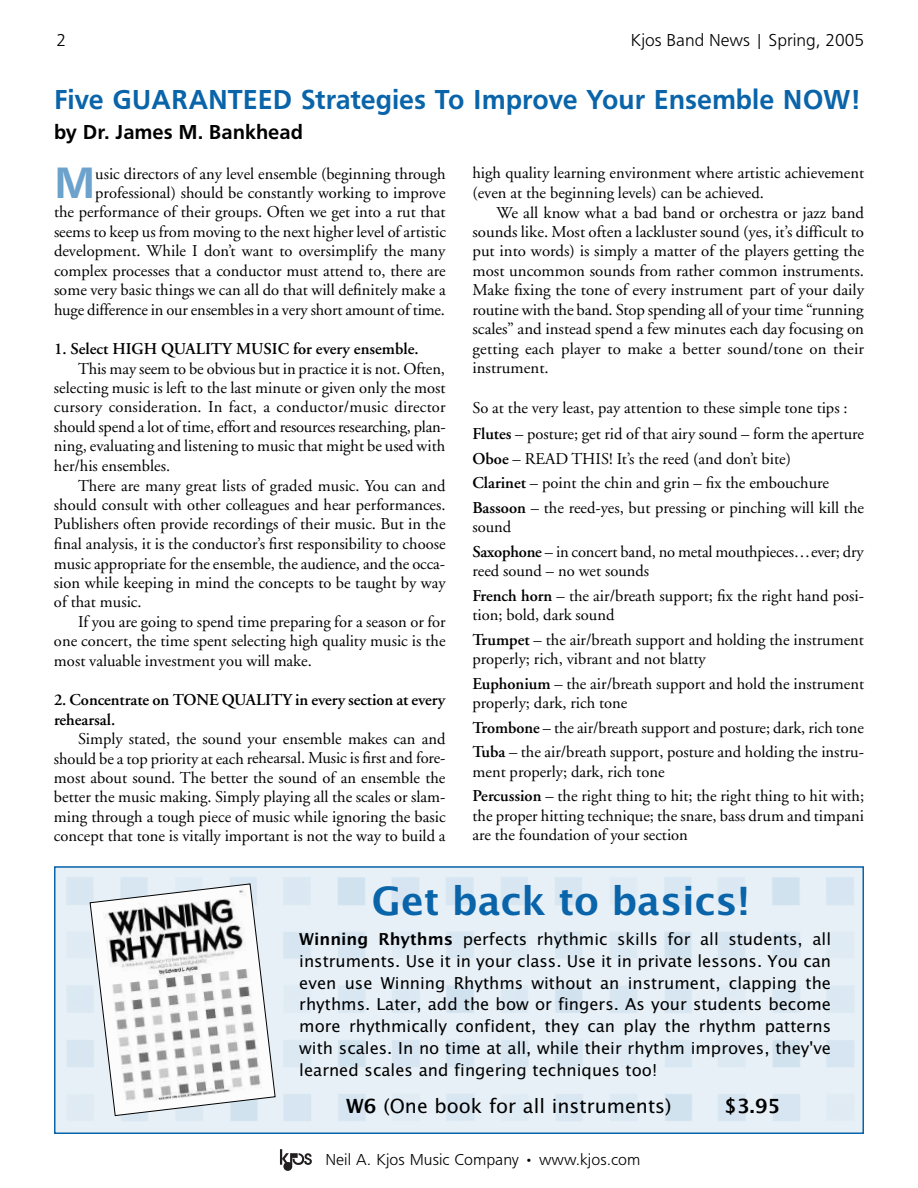
<style>
.page{position:relative;width:918px;height:1188px;background:#fff}
.page>*{position:absolute;margin:0;border:0;box-sizing:border-box;transform-origin:0 0}
.t1{font:45.6px "Frugal Sans Bold DTC";color:#6ca2cb}
.t2{font:700 39px "Lucida Grande";color:#0964a9}
.t3{font:28.5px "Frugal Sans Bold DTC";color:#0964a9}
.t4{font:21px "Frugal Sans Bold DTC";color:#000}
.t5{font:19.5px "Lucida Grande";color:#000}
.t6{font:700 19.5px "Lucida Grande";color:#000}
.t7{font:18px "Frugal Sans Light DTC";color:#000}
.t8{font:16.5px/19.5px "Adobe Garamond";color:#000}
.t9{font:16.5px/21.8px "Lucida Grande";color:#000;text-align:justify}
.t10{font:600 16.5px/19.5px "Adobe Garamond";letter-spacing:-.005em;color:#000}
.t11{font:16.5px "Frugal Sans Light DTC";color:#000}
.s1{font-weight:600}
.s2{font-weight:700}
</style>
<div class="page">
<svg style="left:280px;top:1149px;width:32px;height:22px"></svg>
<img style="left:57px;top:869px;width:804px;height:262px">
<div style="left:54px;top:866px;width:810px;height:268px;border:2px solid #0964a9"></div>
<svg style="left:90px;top:883px;width:186px;height:233px"></svg>
<p class="t7" style="left:57px;top:29px;width:11px">2</p>
<p class="t7" style="left:631px;top:29px;width:235px">Kjos Band News | Spring, 2005</p>
<h3 class="t3" style="left:54px;top:83px;width:808px">Five GUARANTEED Strategies To Improve Your Ensemble NOW!</h3>
<p class="t4" style="left:54px;top:120px;width:251px">by Dr. James M. Bankhead</p>
<h1 class="t1" style="left:54px;top:156px;width:43px">M</h1>
<p class="t8" style="left:472px;top:165px;width:393px">high quality learning environment where artistic achievement (even at the beginning levels) can be achieved.</p>
<p class="t8" style="left:473px;top:204px;width:393px;text-align:justify;text-indent:24px">We all know what a bad band or orchestra or jazz band sounds like. Most often a lackluster sound (yes, it’s difficult to put into words) is simply a matter of the players getting the most uncommon sounds from rather common instruments.<br>Make fixing the tone of every instrument part of your daily routine with the band. Stop spending all of your time “running scales” and instead spend a few minutes each day focusing on getting each player to make a better sound/tone on their instrument.</p>
<p class="t8" style="left:472px;top:395px;width:393px;line-height:27px">So at the very least, pay attention to these simple tone tips :<br><span class="s1">Flutes</span> – posture; get rid of that airy sound – form the aperture</p>
<p class="t8" style="left:472px;top:448px;width:393px;line-height:24.5px"><span class="s1">Oboe</span> – READ THIS! It’s the reed (and don’t bite)<br><span class="s1">Clarinet</span> – point the chin and grin – fix the embouchure<br><span class="s1">Bassoon</span> – the reed-yes, but pressing or pinching will kill the</p>
<p class="t8" style="left:472px;top:516px;width:393px;line-height:24.5px">sound<br><span class="s1">Saxophone</span> – in concert band, no metal mouthpieces…ever; dry</p>
<p class="t8" style="left:472px;top:560px;width:393px;line-height:24.5px">reed sound – no wet sounds<br><span class="s1">French horn</span> – the air/breath support; fix the right hand posi-</p>
<p class="t8" style="left:472px;top:604px;width:393px;line-height:24.5px">tion; bold, dark sound<br><span class="s1">Trumpet</span> – the air/breath support and holding the instrument</p>
<p class="t8" style="left:472px;top:648px;width:393px;line-height:24.5px">properly; rich, vibrant and not blatty<br><span class="s1">Euphonium</span> – the air/breath support and hold the instrument</p>
<p class="t8" style="left:472px;top:692px;width:393px;line-height:24.5px">properly; dark, rich tone<br><span class="s1">Trombone</span> – the air/breath support and posture; dark, rich tone<br><span class="s1">Tuba</span> – the air/breath support, posture and holding the instru-</p>
<p class="t8" style="left:472px;top:761px;width:393px;line-height:24.5px">ment properly; dark, rich tone<br><span class="s1">Percussion</span> – the right thing to hit; the right thing to hit with;</p>
<p class="t8" style="left:472px;top:807px;width:393px">the proper hitting technique; the snare, bass drum and timpani are the foundation of your section</p>
<p class="t8" style="left:54px;top:165px;width:393px;text-align:right">usic directors of any level ensemble (beginning through professional) should be constantly working to improve<br>the performance of their groups. Often we get into a rut that seems to keep us from moving to the next higher level of artistic development. While I don’t want to oversimplify the many complex processes that a conductor must attend to, there are some very basic things we can all do that will definitely make a huge difference in our ensembles in a very short amount of time.</p>
<p class="t10" style="left:54px;top:340px;width:366px">1. Select HIGH QUALITY MUSIC for every ensemble.</p>
<p class="t8" style="left:54px;top:360px;width:393px;text-align:justify;text-indent:24px">This may seem to be obvious but in practice it is not. Often, selecting music is left to the last minute or given only the most cursory consideration. In fact, a conductor/music director should spend a lot of time, effort and resources researching, plan&shy;ning, evaluating and listening to music that might be used with her/his ensembles.</p>
<p class="t8" style="left:54px;top:477px;width:393px;text-align:justify;text-indent:24px">There are many great lists of graded music. You can and should consult with other colleagues and hear performances.<br>Publishers often provide recordings of their music. But in the final analysis, it is the conductor’s first responsibility to choose music appropriate for the ensemble, the audience, and the occa&shy;sion while keeping in mind the concepts to be taught by way of that music.</p>
<p class="t8" style="left:54px;top:613px;width:393px;text-align:justify;text-indent:24px">If you are going to spend time preparing for a season or for one concert, the time spent selecting high quality music is the most valuable investment you will make.</p>
<p class="t10" style="left:54px;top:691px;width:393px">2. Concentrate on TONE QUALITY in every section at every rehearsal.</p>
<p class="t8" style="left:54px;top:730px;width:393px;text-align:justify;text-indent:24px">Simply stated, the sound your ensemble makes can and should be a top priority at each rehearsal. Music is first and fore&shy;most about sound. The better the sound of an ensemble the better the music making. Simply playing all the scales or slam&shy;ming through a tough piece of music while ignoring the basic concept that tone is vitally important is not the way to build a</p>
<h2 class="t2" style="left:372px;top:879px;width:379px">Get back to basics!</h2>
<p class="t9" style="left:299px;top:929px;width:533px"><span class="s2">Winning Rhythms</span> perfects rhythmic skills for all students, all instruments. Use it in your class. Use it in private lessons. You can even use Winning Rhythms without an instrument, clapping the rhythms. Later, add the bow or fingers. As your students become more rhythmically confident, they can play the rhythm patterns with scales. In no time at all, while their rhythm improves, they've learned scales and fingering techniques too!</p>
<p class="t5" style="left:346px;top:1095px;width:327px"><span class="s2">W6</span> (One book for all instruments)</p>
<p class="t6" style="left:724px;top:1095px;width:58px">$3.95</p>
<p class="t11" style="left:325px;top:1149px;width:316px">Neil A. Kjos Music Company • www.kjos.com</p>
</div>
